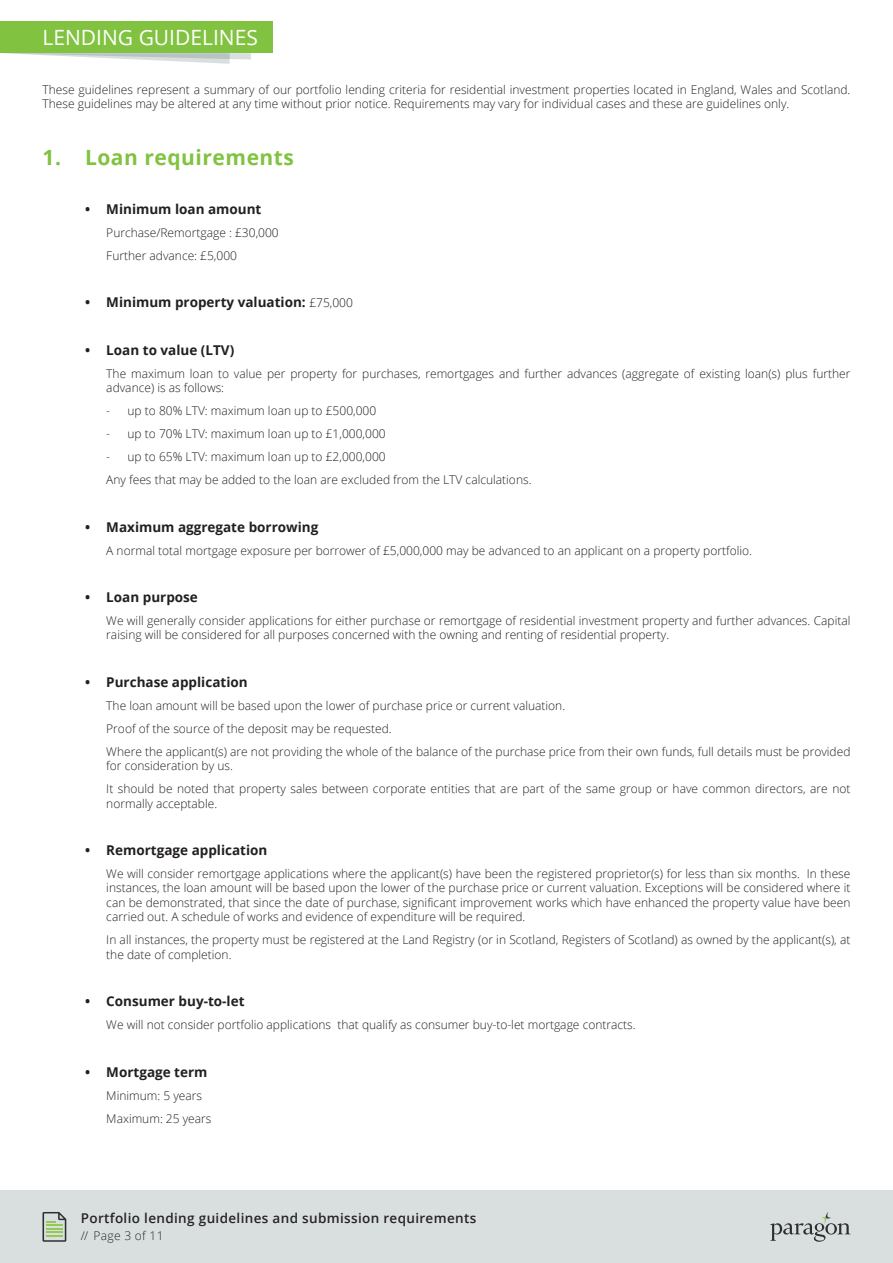
<style>
.page{position:relative;width:893px;height:1263px;background:#fff}
.page>*{position:absolute;margin:0;border:0;box-sizing:border-box;transform-origin:0 0}
.t1{font:700 21px "Open Sans";letter-spacing:.025em;color:#81c340}
.t2{font:21px "Open Sans";color:#fff}
.t3{font:700 13.5px "Open Sans";color:#231f20}
.t4{font:600 13.5px "Open Sans";letter-spacing:.025em;color:#252423}
.t5{font:300 12px/14.4px "Open Sans";color:#231f20}
.t6{font:300 12px "Open Sans";letter-spacing:.025em;color:#252423}
.s1{font-weight:300;font-size:12px}
</style>
<div class="page">
<div style="left:0;top:1191px;width:893px;height:72px;background:#d9dfdf"></div>
<svg style="left:43px;top:1212px;width:23px;height:30px"></svg>
<svg style="left:770px;top:1212px;width:80px;height:30px"></svg>
<div style="left:0;top:21px;width:272px;height:32px;background:#81c340"></div>
<svg style="left:4px;top:53px;width:247px;height:11px"></svg>
<p class="t2" style="left:43px;top:23px;width:217px">LENDING GUIDELINES</p>
<p class="t5" style="left:43px;top:82px;width:809px">These guidelines represent a summary of our portfolio lending criteria for residential investment properties located in England, Wales and Scotland.<br>These guidelines may be altered at any time without prior notice. Requirements may vary for individual cases and these are guidelines only.</p>
<p class="t1" style="left:43px;top:142px;width:253px">1. Loan requirements</p>
<p class="t3" style="left:85px;top:200px;width:178px">• Minimum loan amount</p>
<p class="t5" style="left:106px;top:225px;width:174px">Purchase/Remortgage : £30,000</p>
<p class="t5" style="left:106px;top:248px;width:132px">Further advance: £5,000</p>
<p class="t3" style="left:85px;top:293px;width:269px">• Minimum property valuation: <span class="s1">£75,000</span></p>
<p class="t3" style="left:85px;top:341px;width:151px">• Loan to value (LTV)</p>
<p class="t5" style="left:106px;top:366px;width:746px">The maximum loan to value per property for purchases, remortgages and further advances (aggregate of existing loan(s) plus further advance) is as follows:</p>
<p class="t5" style="left:106px;top:403px;width:271px">- up to 80% LTV: maximum loan up to £500,000</p>
<p class="t5" style="left:106px;top:426px;width:281px">- up to 70% LTV: maximum loan up to £1,000,000</p>
<p class="t5" style="left:106px;top:449px;width:281px">- up to 65% LTV: maximum loan up to £2,000,000</p>
<p class="t5" style="left:106px;top:472px;width:427px">Any fees that may be added to the loan are excluded from the LTV calculations.</p>
<p class="t3" style="left:85px;top:517px;width:235px">• Maximum aggregate borrowing</p>
<p class="t5" style="left:106px;top:543px;width:647px">A normal total mortgage exposure per borrower of £5,000,000 may be advanced to an applicant on a property portfolio.</p>
<p class="t3" style="left:85px;top:588px;width:114px">• Loan purpose</p>
<p class="t5" style="left:106px;top:613px;width:746px">We will generally consider applications for either purchase or remortgage of residential investment property and further advances. Capital raising will be considered for all purposes concerned with the owning and renting of residential property.</p>
<p class="t3" style="left:85px;top:673px;width:164px">• Purchase application</p>
<p class="t5" style="left:106px;top:698px;width:460px">The loan amount will be based upon the lower of purchase price or current valuation.</p>
<p class="t5" style="left:106px;top:721px;width:287px">Proof of the source of the deposit may be requested.</p>
<p class="t5" style="left:106px;top:744px;width:746px">Where the applicant(s) are not providing the whole of the balance of the purchase price from their own funds, full details must be provided for consideration by us.</p>
<p class="t5" style="left:106px;top:781px;width:746px">It should be noted that property sales between corporate entities that are part of the same group or have common directors, are not normally acceptable.</p>
<p class="t3" style="left:85px;top:841px;width:184px">• Remortgage application</p>
<p class="t5" style="left:106px;top:866px;width:746px;text-align:justify">We will consider remortgage applications where the applicant(s) have been the registered proprietor(s) for less than six months. In these instances, the loan amount will be based upon the lower of the purchase price or current valuation. Exceptions will be considered where it can be demonstrated, that since the date of purchase, significant improvement works which have enhanced the property value have been carried out. A schedule of works and evidence of expenditure will be required.</p>
<p class="t5" style="left:106px;top:932px;width:746px">In all instances, the property must be registered at the Land Registry (or in Scotland, Registers of Scotland) as owned by the applicant(s), at the date of completion.</p>
<p class="t3" style="left:85px;top:992px;width:161px">• Consumer buy-to-let</p>
<p class="t5" style="left:106px;top:1017px;width:531px">We will not consider portfolio applications that qualify as consumer buy-to-let mortgage contracts.</p>
<p class="t3" style="left:85px;top:1062px;width:124px">• Mortgage term</p>
<p class="t5" style="left:106px;top:1088px;width:97px">Minimum: 5 years</p>
<p class="t5" style="left:106px;top:1110px;width:107px">Maximum: 25 years</p>
<p class="t4" style="left:81px;top:1209px;width:397px">Portfolio lending guidelines and submission requirements</p>
<p class="t6" style="left:81px;top:1227px;width:84px">/// Page 3 of 11</p>
</div>
